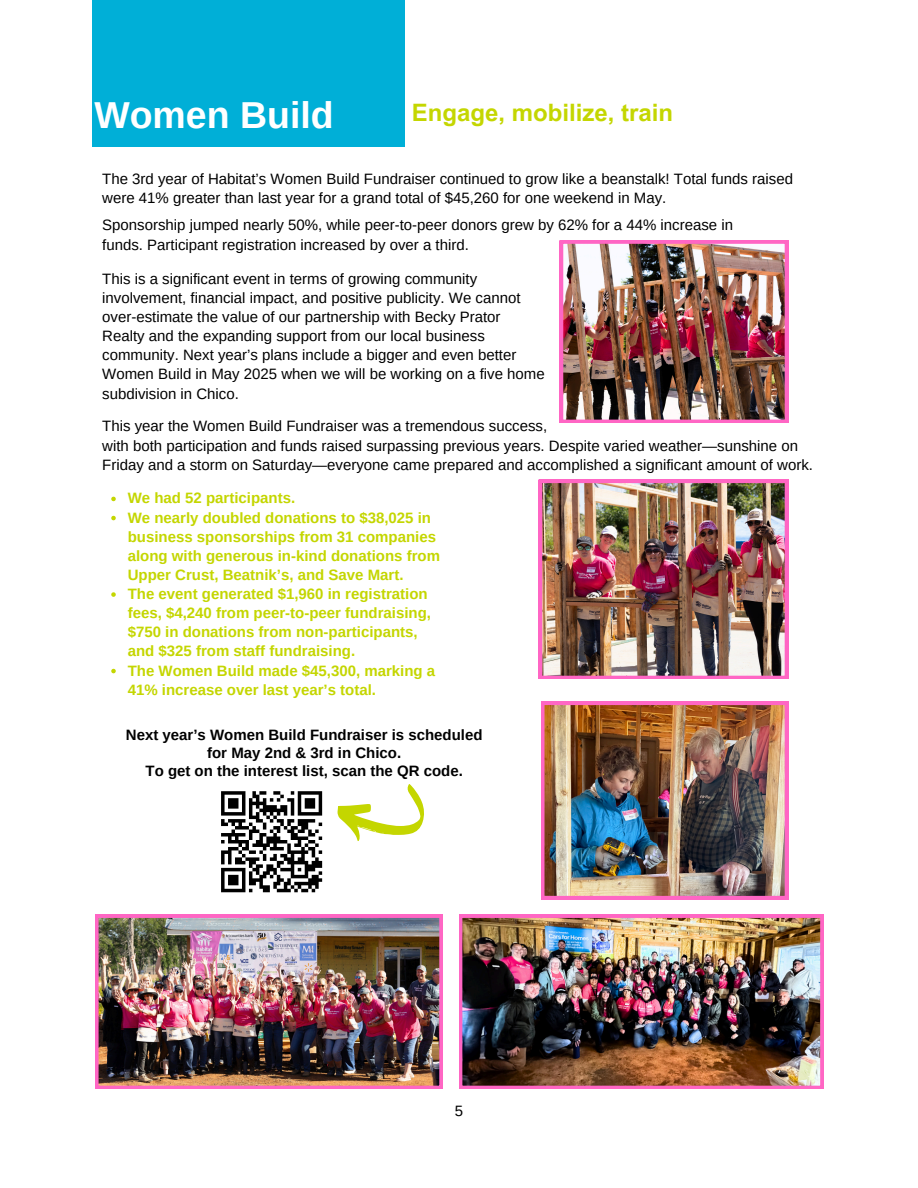
<style>
.page{position:relative;width:918px;height:1188px;background:#fff}
.page>*{position:absolute;margin:0;border:0;box-sizing:border-box;transform-origin:0 0}
.t1{font:700 37.5px "Arimo";color:#fff}
.t2{font:700 24px "Arial MT Pro";color:#c4d600}
.t3{font:15px/19.2px "Arimo";color:#000}
.t4{font:700 15px/19.2px "Arimo";color:#c4d600}
.t5{font:700 15px/18px "Arimo";color:#000;text-align:center}
</style>
<div class="page">
<div style="left:92px;top:0;width:313px;height:147px;background:#00afd7"></div>
<img style="left:95px;top:915px;width:348px;height:174px">
<img style="left:459px;top:915px;width:365px;height:174px">
<svg style="left:221px;top:791px;width:102px;height:102px"></svg>
<img style="left:560px;top:240px;width:228px;height:183px">
<img style="left:539px;top:480px;width:249px;height:199px">
<img style="left:541px;top:702px;width:247px;height:197px">
<svg style="left:337px;top:784px;width:87px;height:57px"></svg>
<svg style="left:111px;top:497px;width:5px;height:4px"></svg>
<svg style="left:111px;top:516px;width:5px;height:4px"></svg>
<svg style="left:111px;top:592px;width:5px;height:5px"></svg>
<svg style="left:111px;top:669px;width:5px;height:4px"></svg>
<p class="t1" style="left:94px;top:94px;width:241px">Women Build</p>
<p class="t2" style="left:412px;top:104px;width:263px">Engage, mobilize, train</p>
<p class="t3" style="left:102px;top:169px;width:692px">The 3rd year of Habitat’s Women Build Fundraiser continued to grow like a beanstalk! Total funds raised were 41% greater than last year for a grand total of $45,260 for one weekend in May.</p>
<p class="t3" style="left:102px;top:216px;width:632px">Sponsorship jumped nearly 50%, while peer-to-peer donors grew by 62% for a 44% increase in</p>
<p class="t3" style="left:102px;top:235px;width:368px">funds. Participant registration increased by over a third.</p>
<p class="t3" style="left:102px;top:269px;width:444px">This is a significant event in terms of growing community involvement, financial impact, and positive publicity. We cannot over-estimate the value of our partnership with Becky Prator Realty and the expanding support from our local business community. Next year’s plans include a bigger and even better Women Build in May 2025 when we will be working on a five home subdivision in Chico.</p>
<p class="t3" style="left:102px;top:417px;width:446px">This year the Women Build Fundraiser was a tremendous success,</p>
<p class="t3" style="left:102px;top:436px;width:712px">with both participation and funds raised surpassing previous years. Despite varied weather—sunshine on<br>Friday and a storm on Saturday—everyone came prepared and accomplished a significant amount of work.</p>
<p class="t4" style="left:128px;top:489px;width:169px">We had 52 participants.</p>
<h3 class="t4" style="left:128px;top:508px;width:314px">We nearly doubled donations to $38,025 in business sponsorships from 31 companies along with generous in-kind donations from Upper Crust, Beatnik’s, and Save Mart.</h3>
<p class="t4" style="left:128px;top:584px;width:305px">The event generated $1,960 in registration fees, $4,240 from peer-to-peer fundraising, $750 in donations from non-participants, and $325 from staff fundraising.</p>
<p class="t4" style="left:128px;top:661px;width:309px">The Women Build made $45,300, marking a<br>41% increase over last year’s total.</p>
<p class="t5" style="left:126px;top:726px;width:358px">Next year’s Women Build Fundraiser is scheduled for May 2nd &amp; 3rd in Chico.<br>To get on the interest list, scan the QR code.</p>
<p class="t3" style="left:455px;top:1101px;width:10px">5</p>
</div>
